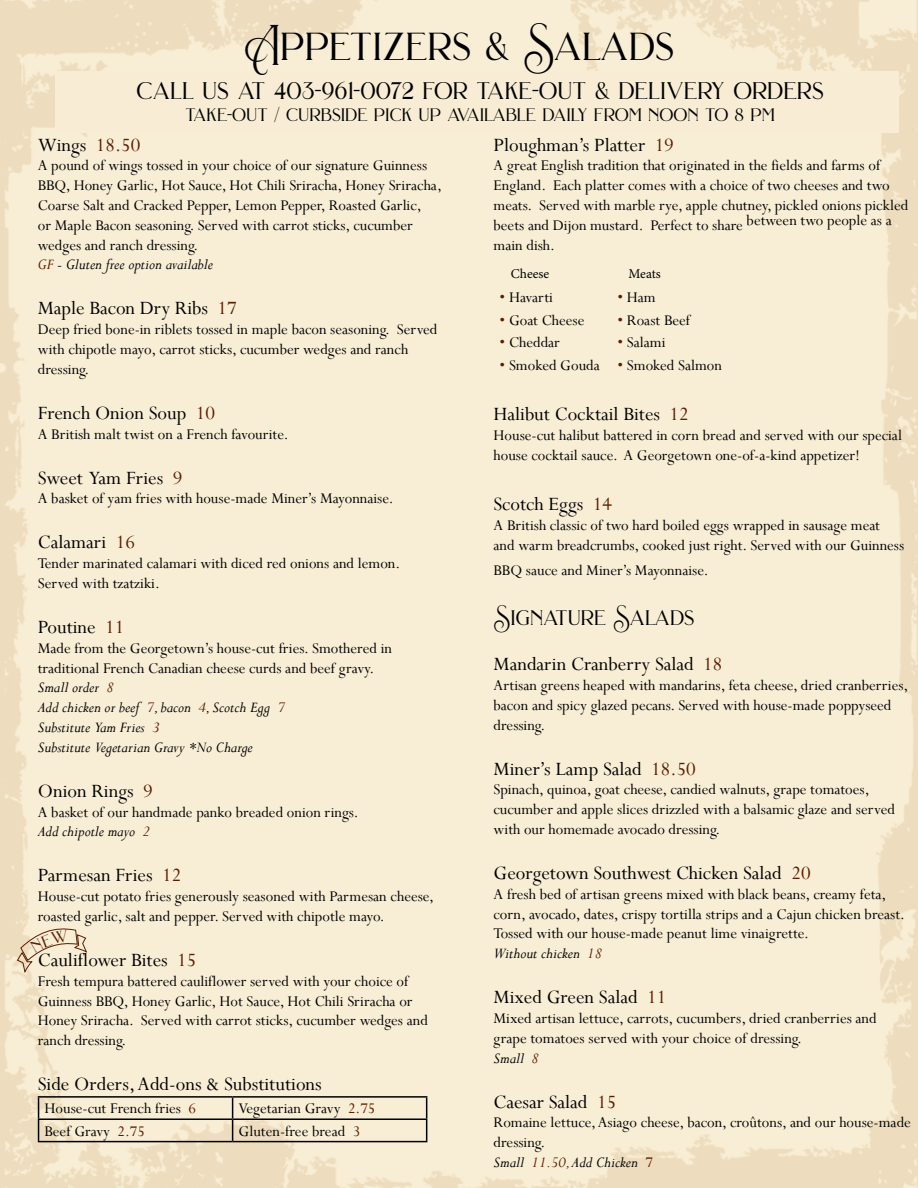
<style>
.page{position:relative;width:918px;height:1188px;background:#fff}
.page>*{position:absolute;margin:0;border:0;box-sizing:border-box;transform-origin:0 0}
.t1{font:39px "Brilon 1.2";color:#000}
.t2{font:24px "Brilon 1.2";color:#000}
.t3{font:21px "Perpetua";color:#000}
.t4{font:21px "Brilon 1.2";color:#000}
.t5{font:18px "Brilon 1.2";color:#000}
.t6{font:16.5px/19.8px "Perpetua";color:#000}
.t7{font:13.5px "Minion Pro";color:#000}
.s1{color:#5d1d00}
.s2{font-style:italic;color:#5d1d00}
.s3{font-style:italic}
</style>
<div class="page">
<img style="left:0;top:0;width:918px;height:1188px">
<hr style="left:38px;top:1096px;width:195px;height:2px;background:#000">
<hr style="left:233px;top:1096px;width:194px;height:2px;background:#000">
<hr style="left:38px;top:1118px;width:195px;height:2px;background:#000">
<svg style="left:38px;top:1098px;width:1px;height:43px"></svg>
<hr style="left:233px;top:1118px;width:194px;height:2px;background:#000">
<svg style="left:232px;top:1098px;width:1px;height:43px"></svg>
<svg style="left:426px;top:1098px;width:1px;height:43px"></svg>
<hr style="left:38px;top:1141px;width:195px;height:1px;background:#000">
<hr style="left:233px;top:1141px;width:194px;height:1px;background:#000">
<div style="left:55px;top:71px;width:844px;height:62px;background:#f8edd4"></div>
<svg style="left:16px;top:926px;width:71px;height:47px;background:#ebdbc2"></svg>
<h1 class="t1" style="left:244px;top:12px;width:432px">Appetizers &amp; Salads</h1>
<h2 class="t2" style="left:137px;top:70px;width:689px">call us at 403-961-0072 for take-out &amp; delivery orders</h2>
<p class="t5" style="left:185px;top:99px;width:591px">take-out / curbside pick up available daily from noon to 8 pm</p>
<p class="t3" style="left:38px;top:131px;width:104px">Wings <span class="s1">18.50</span></p>
<p class="t6" style="left:38px;top:155px;width:406px">A pound of wings tossed in your choice of our signature Guinness BBQ, Honey Garlic, Hot Sauce, Hot Chili Sriracha, Honey Sriracha, Coarse Salt and Cracked Pepper, Lemon Pepper, Roasted Garlic,<br>or Maple Bacon seasoning. Served with carrot sticks, cucumber wedges and ranch dressing.<br><span class="s2">GF</span> <span class="s3">- Gluten free option available</span></p>
<p class="t3" style="left:38px;top:295px;width:201px">Maple Bacon Dry Ribs <span class="s1">17</span></p>
<p class="t6" style="left:38px;top:319px;width:401px">Deep fried bone-in riblets tossed in maple bacon seasoning. Served with chipotle mayo, carrot sticks, cucumber wedges and ranch dressing.</p>
<p class="t3" style="left:38px;top:399px;width:179px">French Onion Soup <span class="s1">10</span></p>
<p class="t6" style="left:38px;top:424px;width:252px">A British malt twist on a French favourite.</p>
<p class="t3" style="left:38px;top:464px;width:146px">Sweet Yam Fries <span class="s1">9</span></p>
<p class="t6" style="left:38px;top:488px;width:357px">A basket of yam fries with house-made Miner’s Mayonnaise.</p>
<p class="t3" style="left:38px;top:529px;width:99px">Calamari <span class="s1">16</span></p>
<p class="t6" style="left:38px;top:553px;width:364px">Tender marinated calamari with diced red onions and lemon.<br>Served with tzatziki.</p>
<p class="t3" style="left:38px;top:614px;width:88px">Poutine <span class="s1">11</span></p>
<p class="t6" style="left:38px;top:638px;width:356px">Made from the Georgetown’s house-cut fries. Smothered in traditional French Canadian cheese curds and beef gravy.<br><span class="s3">Small order</span> <span class="s2">8<br></span><span class="s3">Add chicken or beef</span> <span class="s2">7</span><span class="s3">, bacon</span> <span class="s2">4</span><span class="s3">, Scotch Egg</span> <span class="s2">7<br></span><span class="s3">Substitute Yam Fries</span> <span class="s2">3<br></span><span class="s3">Substitute Vegetarian Gravy *No Charge</span></p>
<p class="t3" style="left:38px;top:777px;width:117px">Onion Rings <span class="s1">9</span></p>
<p class="t6" style="left:38px;top:802px;width:322px">A basket of our handmade panko breaded onion rings.<br><span class="s3">Add chipotle mayo</span> <span class="s2">2</span></p>
<p class="t3" style="left:38px;top:862px;width:145px">Parmesan Fries <span class="s1">12</span></p>
<p class="t6" style="left:38px;top:886px;width:398px">House-cut potato fries generously seasoned with Parmesan cheese, roasted garlic, salt and pepper. Served with chipotle mayo.</p>
<p class="t3" style="left:38px;top:947px;width:160px">Cauliflower Bites <span class="s1">15</span></p>
<p class="t6" style="left:38px;top:971px;width:392px">Fresh tempura battered cauliflower served with your choice of Guinness BBQ, Honey Garlic, Hot Sauce, Hot Chili Sriracha or Honey Sriracha. Served with carrot sticks, cucumber wedges and ranch dressing.</p>
<p class="t3" style="left:38px;top:1071px;width:286px">Side Orders, Add-ons &amp; Substitutions</p>
<p class="t6" style="left:45px;top:1098px;width:153px">House-cut French fries <span class="s1">6</span></p>
<p class="t6" style="left:239px;top:1098px;width:138px">Vegetarian Gravy <span class="s1">2.75</span></p>
<p class="t6" style="left:45px;top:1121px;width:102px">Beef Gravy <span class="s1">2.75</span></p>
<p class="t6" style="left:239px;top:1121px;width:123px">Gluten-free bread <span class="s1">3</span></p>
<p class="t3" style="left:494px;top:131px;width:182px">Ploughman’s Platter <span class="s1">19</span></p>
<p class="t6" style="left:494px;top:155px;width:416px">A great English tradition that originated in the fields and farms of England. Each platter comes with a choice of two cheeses and two meats. Served with marble rye, apple chutney, pickled onions pickled beets and Dijon mustard. Perfect to share between two people as a main dish.</p>
<p class="t7" style="left:511px;top:264px;width:40px">Cheese</p>
<p class="t7" style="left:629px;top:264px;width:34px">Meats</p>
<p class="t6" style="left:500px;top:288px;width:55px"><span class="s1">•</span> Havarti</p>
<p class="t6" style="left:617px;top:288px;width:40px"><span class="s1">•</span> Ham</p>
<p class="t6" style="left:500px;top:310px;width:86px"><span class="s1">•</span> Goat Cheese</p>
<p class="t6" style="left:617px;top:310px;width:74px"><span class="s1">•</span> Roast Beef</p>
<p class="t6" style="left:500px;top:332px;width:62px"><span class="s1">•</span> Cheddar</p>
<p class="t6" style="left:617px;top:332px;width:50px"><span class="s1">•</span> Salami</p>
<p class="t6" style="left:500px;top:355px;width:224px"><span class="s1">•</span> Smoked Gouda <span class="s1">•</span> Smoked Salmon</p>
<p class="t3" style="left:494px;top:401px;width:197px">Halibut Cocktail Bites <span class="s1">12</span></p>
<p class="t6" style="left:494px;top:425px;width:410px">House-cut halibut battered in corn bread and served with our special house cocktail sauce. A Georgetown one-of-a-kind appetizer!</p>
<p class="t3" style="left:494px;top:491px;width:120px">Scotch Eggs <span class="s1">14</span></p>
<p class="t6" style="left:494px;top:515px;width:412px">A British classic of two hard boiled eggs wrapped in sausage meat and warm breadcrumbs, cooked just right. Served with our Guinness</p>
<p class="t6" style="left:494px;top:560px;width:217px">BBQ sauce and Miner’s Mayonnaise.</p>
<p class="t4" style="left:494px;top:600px;width:202px">Signature Salads</p>
<p class="t3" style="left:494px;top:651px;width:230px">Mandarin Cranberry Salad <span class="s1">18</span></p>
<p class="t6" style="left:494px;top:675px;width:416px">Artisan greens heaped with mandarins, feta cheese, dried cranberries, bacon and spicy glazed pecans. Served with house-made poppyseed dressing.</p>
<p class="t3" style="left:494px;top:755px;width:204px">Miner’s Lamp Salad <span class="s1">18.50</span></p>
<p class="t6" style="left:494px;top:779px;width:403px">Spinach, quinoa, goat cheese, candied walnuts, grape tomatoes, cucumber and apple slices drizzled with a balsamic glaze and served with our homemade avocado dressing.</p>
<p class="t3" style="left:494px;top:860px;width:319px">Georgetown Southwest Chicken Salad <span class="s1">20</span></p>
<p class="t6" style="left:494px;top:884px;width:413px">A fresh bed of artisan greens mixed with black beans, creamy feta, corn, avocado, dates, crispy tortilla strips and a Cajun chicken breast.<br>Tossed with our house-made peanut lime vinaigrette.<br><span class="s3">Without chicken</span> <span class="s2">18</span></p>
<p class="t3" style="left:494px;top:984px;width:174px">Mixed Green Salad <span class="s1">11</span></p>
<p class="t6" style="left:494px;top:1008px;width:385px">Mixed artisan lettuce, carrots, cucumbers, dried cranberries and grape tomatoes served with your choice of dressing.<br><span class="s3">Small</span> <span class="s2">8</span></p>
<p class="t3" style="left:494px;top:1088px;width:124px">Caesar Salad <span class="s1">15</span></p>
<p class="t6" style="left:494px;top:1112px;width:419px">Romaine lettuce, Asiago cheese, bacon, croûtons, and our house-made dressing.<br><span class="s3">Small</span> <span class="s2">11.50,</span> <span class="s3">Add Chicken</span> <span class="s1">7</span></p>
</div>
